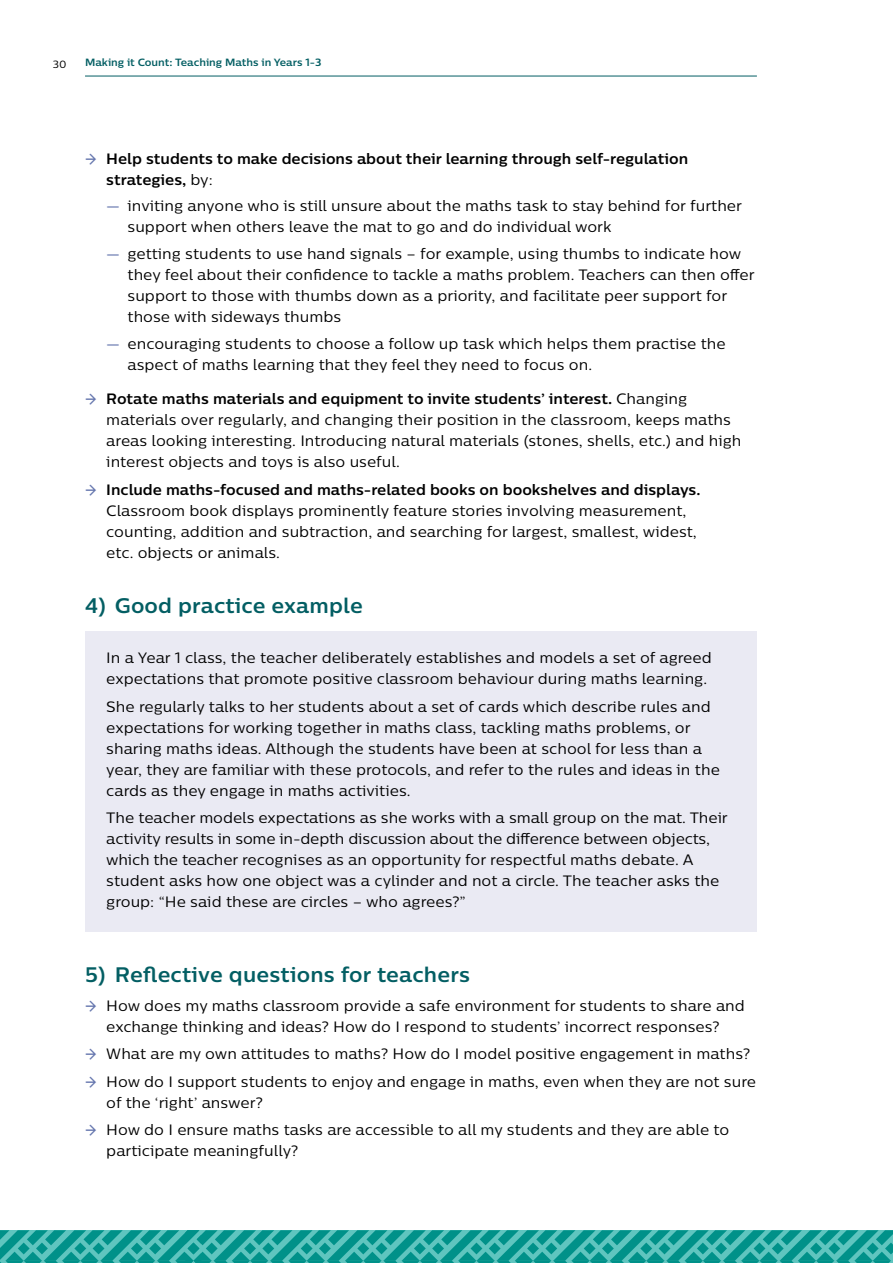
<style>
.page{position:relative;width:893px;height:1263px;background:#fff}
.page>*{position:absolute;margin:0;border:0;box-sizing:border-box;transform-origin:0 0}
.H3_number_tab{font:700 21px "Centrale Sans";letter-spacing:.01em;color:#035e63}
.Good_practice_example{font:15px/21px "Centrale Sans";color:#000}
.t1{font:700 15px/21px "Centrale Sans";color:#000}
.t2{font:700 10.5px "Centrale Sans";color:#035e63}
.t3{font:10.5px "Centrale Sans";color:#000}
.s1{font-weight:500;color:#6576ae}
.s2{font-weight:400}
.s3{font-weight:700}
</style>
<div class="page">
<hr style="left:85px;top:76px;width:672px;height:1px;background:#035e63">
<svg style="left:0;top:1230px;width:893px;height:33px"></svg>
<div style="left:85px;top:631px;width:672px;height:78px;background:#eaeaf3"></div>
<div style="left:85px;top:679px;width:672px;height:142px;background:#eaeaf3"></div>
<div style="left:85px;top:791px;width:672px;height:141px;background:#eaeaf3"></div>
<p class="t3" style="left:53px;top:58px;width:15px">30</p>
<p class="t2" style="left:85px;top:56px;width:238px">Making it Count: Teaching Maths in Years 1-3</p>
<p class="t1" style="left:106px;top:148px;width:583px;text-indent:-21px"><span class="s1">→</span> Help students to make decisions about their learning through self-regulation strategies, <span class="s2">by:</span></p>
<p class="Good_practice_example" style="left:128px;top:195px;width:616px;text-indent:-21px"><span class="s1">—</span> inviting anyone who is still unsure about the maths task to stay behind for further support when others leave the mat to go and do individual work</p>
<p class="Good_practice_example" style="left:128px;top:243px;width:629px;text-indent:-21px"><span class="s1">—</span> getting students to use hand signals – for example, using thumbs to indicate how they feel about their confidence to tackle a maths problem. Teachers can then offer support to those with thumbs down as a priority, and facilitate peer support for those with sideways thumbs</p>
<p class="Good_practice_example" style="left:128px;top:333px;width:600px;text-indent:-21px"><span class="s1">—</span> encouraging students to choose a follow up task which helps them practise the aspect of maths learning that they feel they need to focus on.</p>
<p class="Good_practice_example" style="left:106px;top:388px;width:637px;text-indent:-21px"><span class="s1">→</span> <span class="s3">Rotate maths materials and equipment to invite students’ interest.</span> Changing materials over regularly, and changing their position in the classroom, keeps maths areas looking interesting. Introducing natural materials (stones, shells, etc.) and high interest objects and toys is also useful.</p>
<p class="Good_practice_example" style="left:106px;top:478px;width:596px;text-indent:-21px"><span class="s1">→</span> <span class="s3">Include maths-focused and maths-related books on bookshelves and displays.<br></span>Classroom book displays prominently feature stories involving measurement, counting, addition and subtraction, and searching for largest, smallest, widest, etc. objects or animals.</p>
<h3 class="H3_number_tab" style="left:85px;top:592px;width:279px">4) Good practice example</h3>
<p class="Good_practice_example" style="left:106px;top:647px;width:607px">In a Year 1 class, the teacher deliberately establishes and models a set of agreed expectations that promote positive classroom behaviour during maths learning.</p>
<p class="Good_practice_example" style="left:106px;top:696px;width:615px">She regularly talks to her students about a set of cards which describe rules and expectations for working together in maths class, tackling maths problems, or sharing maths ideas. Although the students have been at school for less than a year, they are familiar with these protocols, and refer to the rules and ideas in the cards as they engage in maths activities.</p>
<p class="Good_practice_example" style="left:106px;top:807px;width:623px">The teacher models expectations as she works with a small group on the mat. Their activity results in some in-depth discussion about the difference between objects, which the teacher recognises as an opportunity for respectful maths debate. A student asks how one object was a cylinder and not a circle. The teacher asks the group: “He said these are circles – who agrees?”</p>
<h3 class="H3_number_tab" style="left:85px;top:961px;width:386px">5) Reflective questions for teachers</h3>
<p class="Good_practice_example" style="left:85px;top:995px;width:661px;text-align:center"><span class="s1">→</span> How does my maths classroom provide a safe environment for students to share and exchange thinking and ideas? How do I respond to students’ incorrect responses?</p>
<p class="Good_practice_example" style="left:85px;top:1043px;width:667px"><span class="s1">→</span> What are my own attitudes to maths? How do I model positive engagement in maths?</p>
<p class="Good_practice_example" style="left:106px;top:1071px;width:651px;text-indent:-21px"><span class="s1">→</span> How do I support students to enjoy and engage in maths, even when they are not sure of the ‘right’ answer?</p>
<p class="Good_practice_example" style="left:106px;top:1119px;width:625px;text-indent:-21px"><span class="s1">→</span> How do I ensure maths tasks are accessible to all my students and they are able to participate meaningfully?</p>
</div>
